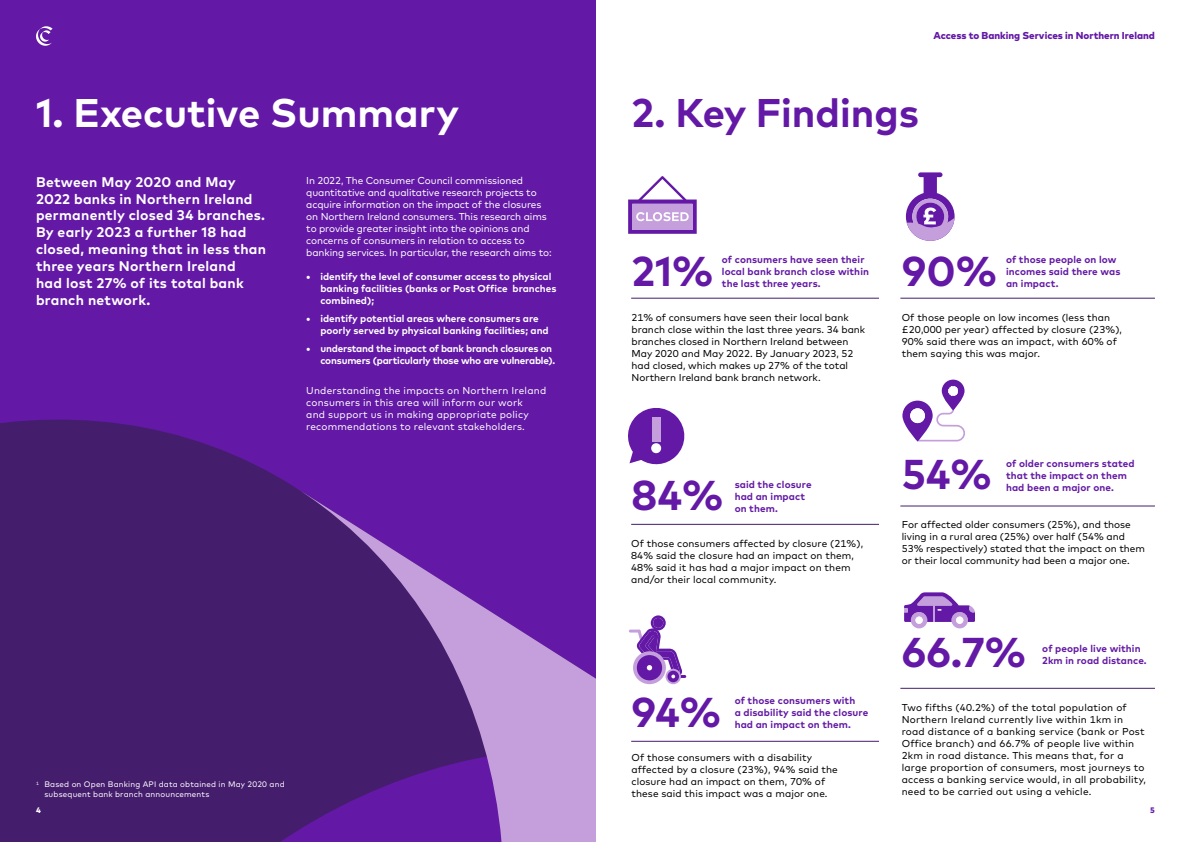
<style>
.page{position:relative;width:1191px;height:842px;background:#fff}
.page>*{position:absolute;margin:0;border:0;box-sizing:border-box;transform-origin:0 0}
.t1{font:700 41.6px "Mark Pro";color:#6318a6}
.t2{font:700 40px "Mark Pro";color:#fff}
.t3{font:700 40px "Mark Pro";color:#6318a6}
.t4{font:700 14px/16.8px "Mark Pro";letter-spacing:.02em;color:#fff}
.t5{font:10px/12px "Mark";letter-spacing:.01em;color:#000}
.t6{font:700 10px/12px "Mark Pro";letter-spacing:.01em;color:#6319a4}
.t7{font:10px/12px "Mark";letter-spacing:-.01em;color:#fff}
.t8{font:700 10px/12px "Mark Pro";color:#fff}
.t9{font:10px/12px "Mark";letter-spacing:.02em;color:#fff}
.t10{font:700 10px/12px "Mark Pro";letter-spacing:-.02em;color:#fff;text-align:right}
.t11{font:800 10px "Mark Pro";color:#6318a6}
.t12{font:8px/9.6px "Mark";letter-spacing:.02em;color:#fff}
.t13{font:800 8px "Mark Pro";color:#6318a6}
.t14{font:800 8px "Mark Pro";color:#fff}
</style>
<div class="page">
<div style="left:0;top:0;width:595px;height:842px;background:#6318a6"></div>
<svg style="left:0;top:419px;width:294px;height:68px;fill:#451d6d"></svg>
<svg style="left:0;top:487px;width:595px;height:355px;fill:#451d6d"></svg>
<svg style="left:628px;top:176px;width:68px;height:58px"></svg>
<svg style="left:902px;top:380px;width:63px;height:61px"></svg>
<div style="left:948px;top:386px;width:10px;height:10px;background:#fff;border-radius:50%"></div>
<div style="left:910px;top:408px;width:15px;height:15px;background:#fff;border-radius:50%"></div>
<svg style="left:628px;top:408px;width:57px;height:57px"></svg>
<div style="left:651px;top:443px;width:10px;height:10px;background:#fff;border-radius:50%"></div>
<div style="left:652px;top:417px;width:8px;height:24px;background:#c59fdc"></div>
<svg style="left:906px;top:172px;width:48px;height:69px"></svg>
<svg style="left:633px;top:651px;width:33px;height:33px"></svg>
<div style="left:637px;top:655px;width:25px;height:25px;background:#6318a6;border-radius:50%"></div>
<svg style="left:665px;top:669px;width:16px;height:15px"></svg>
<div style="left:667px;top:671px;width:12px;height:11px;background:#6318a6;border-radius:50%"></div>
<svg style="left:629px;top:615px;width:57px;height:63px"></svg>
<div style="left:653px;top:618px;width:10px;height:10px;background:#6318a6;border-radius:50%"></div>
<svg style="left:904px;top:592px;width:71px;height:36px"></svg>
<svg style="left:36px;top:26px;width:17px;height:20px"></svg>
<hr style="left:631px;top:298px;width:248px;height:1px;background:#451d6d">
<hr style="left:900px;top:298px;width:255px;height:1px;background:#451d6d">
<hr style="left:631px;top:524px;width:248px;height:1px;background:#451d6d">
<hr style="left:900px;top:505px;width:255px;height:1px;background:#451d6d">
<hr style="left:631px;top:741px;width:248px;height:1px;background:#451d6d">
<hr style="left:900px;top:688px;width:255px;height:1px;background:#451d6d">
<p class="t11" style="left:933px;top:27px;width:223px">Access to Banking Services in Northern Ireland</p>
<p class="t2" style="left:36px;top:82px;width:424px">1. Executive Summary</p>
<p class="t3" style="left:631px;top:82px;width:289px">2. Key Findings</p>
<p class="t4" style="left:36px;top:172px;width:231px">Between May 2020 and May<br>2022 banks in Northern Ireland permanently closed 34 branches.<br>By early 2023 a further 18 had closed, meaning that in less than</p>
<p class="t4" style="left:36px;top:256px;width:209px">three years Northern Ireland had lost 27% of its total bank branch network.</p>
<p class="t7" style="left:306px;top:174px;width:247px">In 2022, The Consumer Council commissioned quantitative and qualitative research projects to acquire information on the impact of the closures on Northern Ireland consumers. This research aims to provide greater insight into the opinions and concerns of consumers in relation to access to banking services. In particular, the research aims to:</p>
<p class="t8" style="left:320px;top:269px;width:237px;text-indent:-14px">• identify the level of consumer access to physical banking facilities (banks or Post Office branches combined);</p>
<p class="t8" style="left:320px;top:311px;width:230px;text-indent:-14px">• identify potential areas where consumers are poorly served by physical banking facilities; and</p>
<p class="t10" style="left:306px;top:341px;width:250px">• understand the impact of bank branch closures on consumers (particularly those who are vulnerable).</p>
<p class="t9" style="left:306px;top:384px;width:241px">Understanding the impacts on Northern Ireland consumers in this area will inform our work<br>and support us in making appropriate policy recommendations to relevant stakeholders.</p>
<p class="t12" style="left:45px;top:779px;width:242px;text-indent:-9px"><sup>1</sup> Based on Open Banking API data obtained in May 2020 and subsequent bank branch announcements</p>
<p class="t14" style="left:36px;top:804px;width:6px">4</p>
<p class="t1" style="left:631px;top:239px;width:83px">21%</p>
<p class="t6" style="left:722px;top:252px;width:149px">of consumers have seen their local bank branch close within the last three years.</p>
<p class="t6" style="left:1006px;top:252px;width:116px">of those people on low incomes said there was an impact.</p>
<p class="t1" style="left:901px;top:239px;width:97px">90%</p>
<p class="t5" style="left:631px;top:311px;width:235px">21% of consumers have seen their local bank branch close within the last three years. 34 bank branches closed in Northern Ireland between May 2020 and May 2022. By January 2023, 52 had closed, which makes up 27% of the total Northern Ireland bank branch network.</p>
<p class="t1" style="left:631px;top:464px;width:93px">84%</p>
<p class="t6" style="left:734px;top:477px;width:78px">said the closure had an impact on them.</p>
<p class="t5" style="left:631px;top:537px;width:233px">Of those consumers affected by closure (21%), 84% said the closure had an impact on them, 48% said it has had a major impact on them and/or their local community.</p>
<p class="t1" style="left:631px;top:681px;width:91px">94%</p>
<p class="t6" style="left:734px;top:693px;width:135px">of those consumers with<br>a disability said the closure had an impact on them.</p>
<p class="t5" style="left:631px;top:751px;width:208px">Of those consumers with a disability affected by a closure (23%), 94% said the closure had an impact on them, 70% of these said this impact was a major one.</p>
<p class="t5" style="left:901px;top:311px;width:222px">Of those people on low incomes (less than £20,000 per year) affected by closure (23%), 90% said there was an impact, with 60% of them saying this was major.</p>
<p class="t1" style="left:901px;top:442px;width:91px">54%</p>
<p class="t6" style="left:1006px;top:457px;width:130px">of older consumers stated</p>
<p class="t6" style="left:1006px;top:469px;width:122px">that the impact on them</p>
<p class="t6" style="left:1006px;top:481px;width:109px">had been a major one.</p>
<p class="t5" style="left:901px;top:519px;width:245px">For affected older consumers (25%), and those living in a rural area (25%) over half (54% and 53% respectively) stated that the impact on them or their local community had been a major one.</p>
<p class="t1" style="left:901px;top:621px;width:126px">66.7%</p>
<p class="t6" style="left:1042px;top:641px;width:106px">of people live within<br>2km in road distance.</p>
<p class="t5" style="left:901px;top:701px;width:246px">Two fifths (40.2%) of the total population of Northern Ireland currently live within 1km in road distance of a banking service (bank or Post Office branch) and 66.7% of people live within 2km in road distance. This means that, for a large proportion of consumers, most journeys to access a banking service would, in all probability, need to be carried out using a vehicle.</p>
<p class="t13" style="left:1150px;top:804px;width:6px">5</p>
</div>
